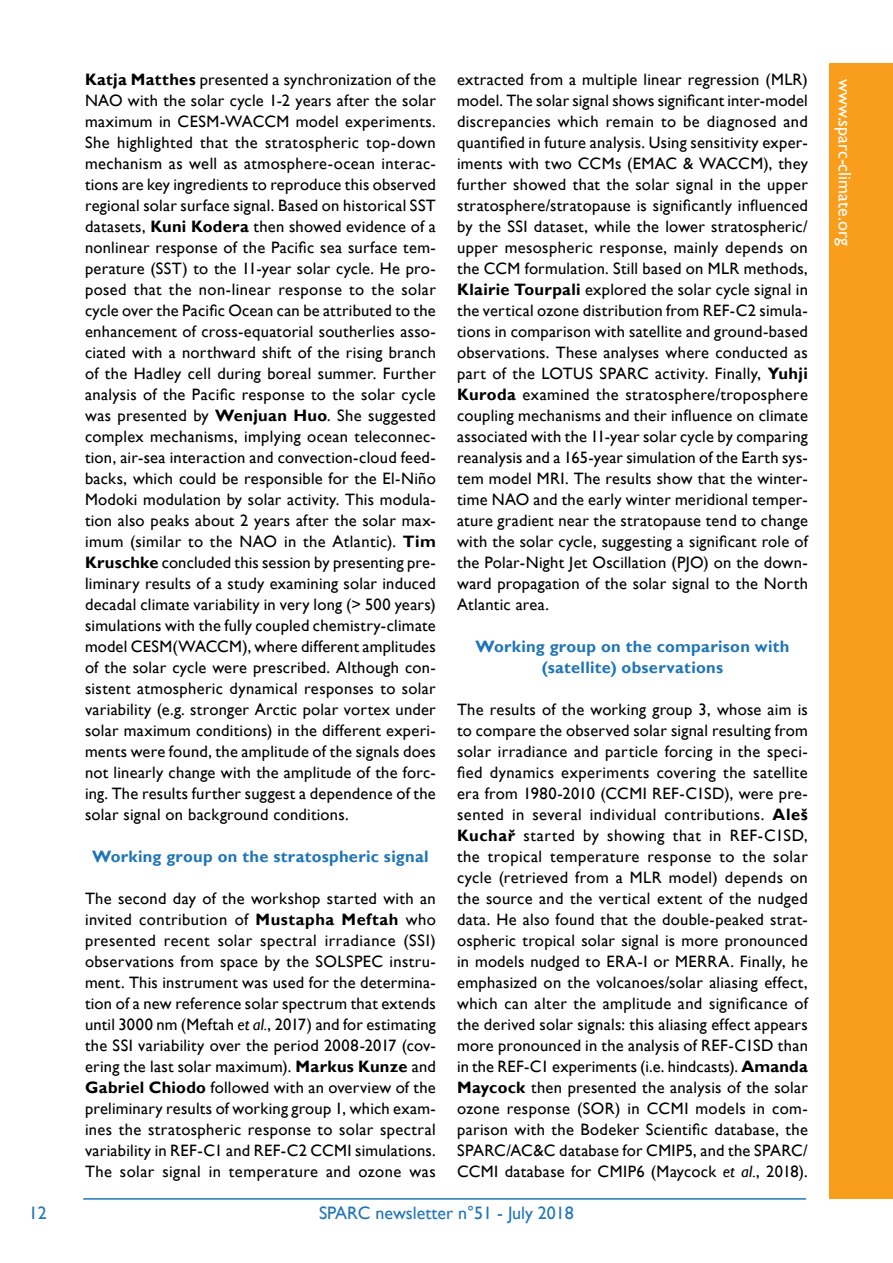
<style>
.page{position:relative;width:893px;height:1263px;background:#fff}
.page>*{position:absolute;margin:0;border:0;box-sizing:border-box;transform-origin:0 0}
.t1{font:18px "Gill Sans";color:#2075b7}
.t2{font:18px "Gill Sans";color:#fff}
.t3{font:16.5px/21px "Gill Sans";letter-spacing:.015em;color:#000;text-align:justify}
.t4{font:700 16.5px/21px "Gill Sans";letter-spacing:.015em;color:#2075b7;text-align:center}
.s1{font-weight:700}
.s2{font-style:italic}
</style>
<div class="page">
<div style="left:829px;top:64px;width:64px;height:1135px;background:#f99d1c"></div>
<hr style="left:83px;top:1198px;width:723px;height:1px;background:#2075b7">
<p class="t3" style="left:85px;top:69px;width:352px"><span class="s1">Katja Matthes</span> presented a synchronization of the NAO with the solar cycle 1-2 years after the solar maximum in CESM-WACCM model experiments.<br>She highlighted that the stratospheric top-down mechanism as well as atmosphere-ocean interac&shy;tions are key ingredients to reproduce this observed regional solar surface signal. Based on historical SST datasets, <span class="s1">Kuni Kodera</span> then showed evidence of a nonlinear response of the Pacific sea surface tem&shy;perature (SST) to the 11-year solar cycle. He pro&shy;posed that the non-linear response to the solar cycle over the Pacific Ocean can be attributed to the enhancement of cross-equatorial southerlies asso&shy;ciated with a northward shift of the rising branch of the Hadley cell during boreal summer. Further analysis of the Pacific response to the solar cycle was presented by <span class="s1">Wenjuan Huo</span>. She suggested complex mechanisms, implying ocean teleconnec&shy;tion, air-sea interaction and convection-cloud feed&shy;backs, which could be responsible for the El-Niño Modoki modulation by solar activity. This modula&shy;tion also peaks about 2 years after the solar max&shy;imum (similar to the NAO in the Atlantic). <span class="s1">Tim Kruschke</span> concluded this session by presenting pre&shy;liminary results of a study examining solar induced decadal climate variability in very long (&gt; 500 years) simulations with the fully coupled chemistry-climate model CESM(WACCM), where different amplitudes of the solar cycle were prescribed. Although con&shy;sistent atmospheric dynamical responses to solar variability (e.g. stronger Arctic polar vortex under solar maximum conditions) in the different experi&shy;ments were found, the amplitude of the signals does not linearly change with the amplitude of the forc&shy;ing. The results further suggest a dependence of the solar signal on background conditions.</p>
<p class="t4" style="left:92px;top:846px;width:338px">Working group on the stratospheric signal</p>
<p class="t3" style="left:85px;top:888px;width:352px">The second day of the workshop started with an invited contribution of <span class="s1">Mustapha Meftah</span> who presented recent solar spectral irradiance (SSI) observations from space by the SOLSPEC instru&shy;ment. This instrument was used for the determina&shy;tion of a new reference solar spectrum that extends until 3000 nm (Meftah <span class="s2">et al.</span>, 2017) and for estimating the SSI variability over the period 2008-2017 (cov&shy;ering the last solar maximum). <span class="s1">Markus Kunze</span> and <span class="s1">Gabriel Chiodo</span> followed with an overview of the preliminary results of working group 1, which exam&shy;ines the stratospheric response to solar spectral variability in REF-C1 and REF-C2 CCMI simulations.<br>The solar signal in temperature and ozone was</p>
<p class="t3" style="left:457px;top:69px;width:352px">extracted from a multiple linear regression (MLR) model. The solar signal shows significant inter-model discrepancies which remain to be diagnosed and quantified in future analysis. Using sensitivity exper&shy;iments with two CCMs (EMAC &amp; WACCM), they further showed that the solar signal in the upper stratosphere/stratopause is significantly influenced by the SSI dataset, while the lower stratospheric/ upper mesospheric response, mainly depends on the CCM formulation. Still based on MLR methods, <span class="s1">Klairie Tourpali</span> explored the solar cycle signal in the vertical ozone distribution from REF-C2 simula&shy;tions in comparison with satellite and ground-based observations. These analyses where conducted as part of the LOTUS SPARC activity. Finally, <span class="s1">Yuhji Kuroda</span> examined the stratosphere/troposphere coupling mechanisms and their influence on climate associated with the 11-year solar cycle by comparing reanalysis and a 165-year simulation of the Earth sys&shy;tem model MRI. The results show that the winter&shy;time NAO and the early winter meridional temper&shy;ature gradient near the stratopause tend to change with the solar cycle, suggesting a significant role of the Polar-Night Jet Oscillation (PJO) on the down&shy;ward propagation of the solar signal to the North Atlantic area.</p>
<p class="t4" style="left:475px;top:636px;width:316px">Working group on the comparison with (satellite) observations</p>
<p class="t3" style="left:457px;top:699px;width:352px">The results of the working group 3, whose aim is to compare the observed solar signal resulting from solar irradiance and particle forcing in the speci&shy;fied dynamics experiments covering the satellite era from 1980-2010 (CCMI REF-C1SD), were pre&shy;sented in several individual contributions. <span class="s1">Aleš Kuchař</span> started by showing that in REF-C1SD, the tropical temperature response to the solar cycle (retrieved from a MLR model) depends on the source and the vertical extent of the nudged data. He also found that the double-peaked strat&shy;ospheric tropical solar signal is more pronounced in models nudged to ERA-I or MERRA. Finally, he emphasized on the volcanoes/solar aliasing effect, which can alter the amplitude and significance of the derived solar signals: this aliasing effect appears more pronounced in the analysis of REF-C1SD than in the REF-C1 experiments (i.e. hindcasts). <span class="s1">Amanda Maycock</span> then presented the analysis of the solar ozone response (SOR) in CCMI models in com&shy;parison with the Bodeker Scientific database, the SPARC/AC&amp;C database for CMIP5, and the SPARC/ CCMI database for CMIP6 (Maycock <span class="s2">et al.</span>, 2018).</p>
<p class="t1" style="left:29px;top:1202px;width:19px">12</p>
<p class="t1" style="left:319px;top:1202px;width:256px">SPARC newsletter n°51 - July 2018</p>
<p class="t2" style="left:855px;top:79px;width:168px;rotate:90deg">www.sparc-climate.org</p>
</div>
